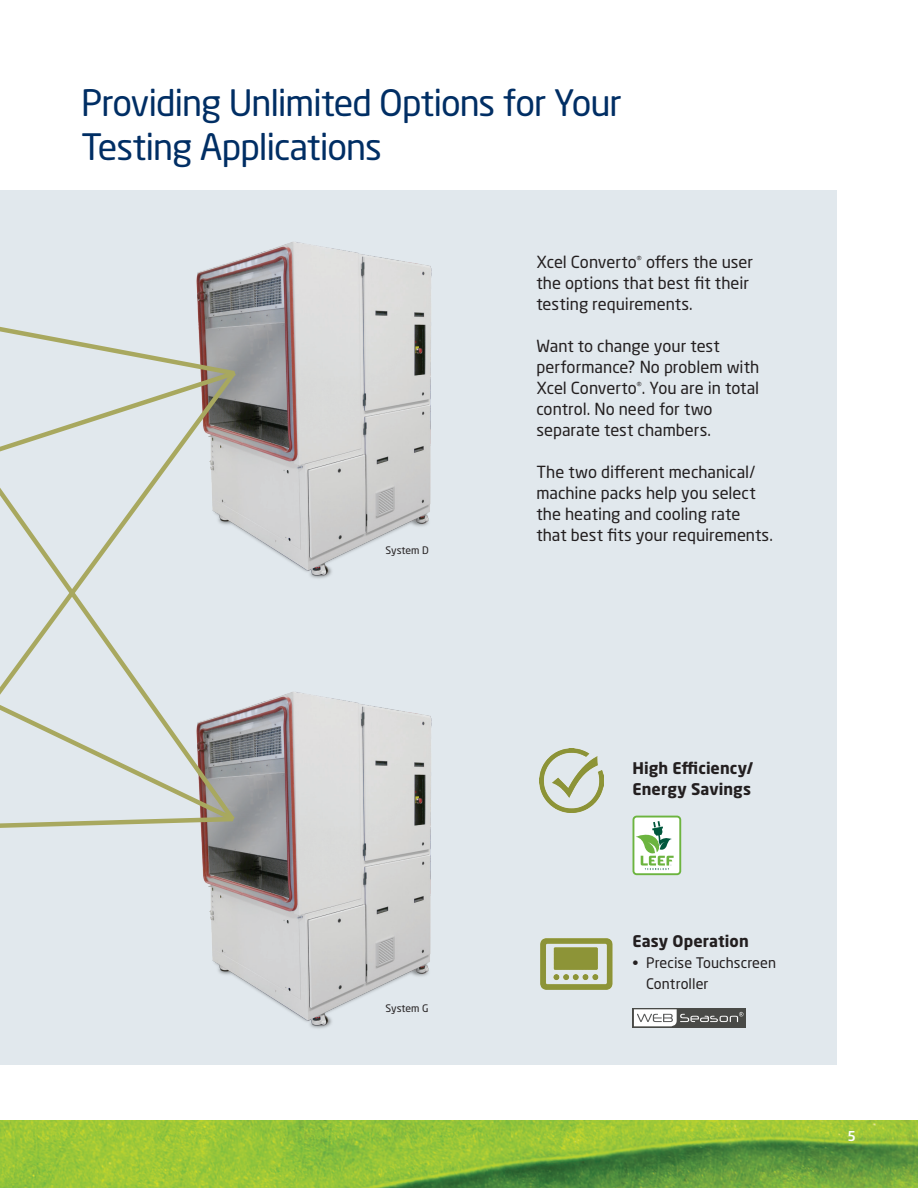
<style>
.page{position:relative;width:918px;height:1188px;background:#fff}
.page>*{position:absolute;margin:0;border:0;box-sizing:border-box;transform-origin:0 0}
.t1{font:36px/44px "Neo Sans W1 G";letter-spacing:-.03em;color:#002e64}
.t2{font:16.5px/21px "Neo Sans W1 G";color:#231f20}
.t3{font:700 15.9px/21px "Neo Sans W1 G";letter-spacing:.005em;color:#231f20}
.t4{font:14.4px/21px "Neo Sans W1 G";letter-spacing:.005em;color:#231f20}
.t5{font:500 13.5px "Neo Sans W1 G";color:#fff}
.t6{font:10.2px "Neo Sans W1 G";color:#231f20}
</style>
<div class="page">
<div style="left:0;top:190px;width:837px;height:875px;background:#e1e8ed"></div>
<img style="left:0;top:1121px;width:918px;height:67px">
<img style="left:540px;top:748px;width:64px;height:64px">
<img style="left:540px;top:938px;width:73px;height:52px">
<img style="left:196px;top:242px;width:236px;height:337px">
<img style="left:201px;top:692px;width:231px;height:337px">
<svg style="left:196px;top:302px;width:43px;height:9px"></svg>
<svg style="left:0;top:311px;width:239px;height:514px"></svg>
<svg style="left:0;top:814px;width:237px;height:19px"></svg>
<svg style="left:633px;top:1008px;width:113px;height:20px"></svg>
<svg style="left:634px;top:1009px;width:110px;height:17px;background:#929291"></svg>
<div style="left:633px;top:817px;width:47px;height:57px;background:#fff;border-radius:3px"></div>
<div style="left:633px;top:816px;width:48px;height:59px;border:2px solid #6cb43f;border-radius:3px"></div>
<svg style="left:636px;top:821px;width:38px;height:49px"></svg>
<h1 class="t1" style="left:81px;top:81px;width:542px">Providing Unlimited Options for Your<br>Testing Applications</h1>
<p class="t6" style="left:386px;top:544px;width:43px">System D</p>
<p class="t2" style="left:536px;top:251px;width:218px">Xcel Converto<sup>®</sup> offers the user the options that best fit their testing requirements.</p>
<p class="t2" style="left:536px;top:335px;width:224px">Want to change your test performance? No problem with<br>Xcel Converto<sup>®</sup>. You are in total control. No need for two separate test chambers.</p>
<p class="t2" style="left:536px;top:461px;width:238px">The two different mechanical/ machine packs help you select the heating and cooling rate that best fits your requirements.</p>
<p class="t6" style="left:386px;top:1002px;width:43px">System G</p>
<p class="t3" style="left:633px;top:757px;width:122px">High Efficiency/<br>Energy Savings</p>
<p class="t3" style="left:633px;top:931px;width:118px">Easy Operation</p>
<p class="t4" style="left:646px;top:952px;width:132px;text-indent:-13px">• Precise Touchscreen<br>Controller</p>
<p class="t5" style="left:847px;top:1127px;width:10px">5</p>
</div>
